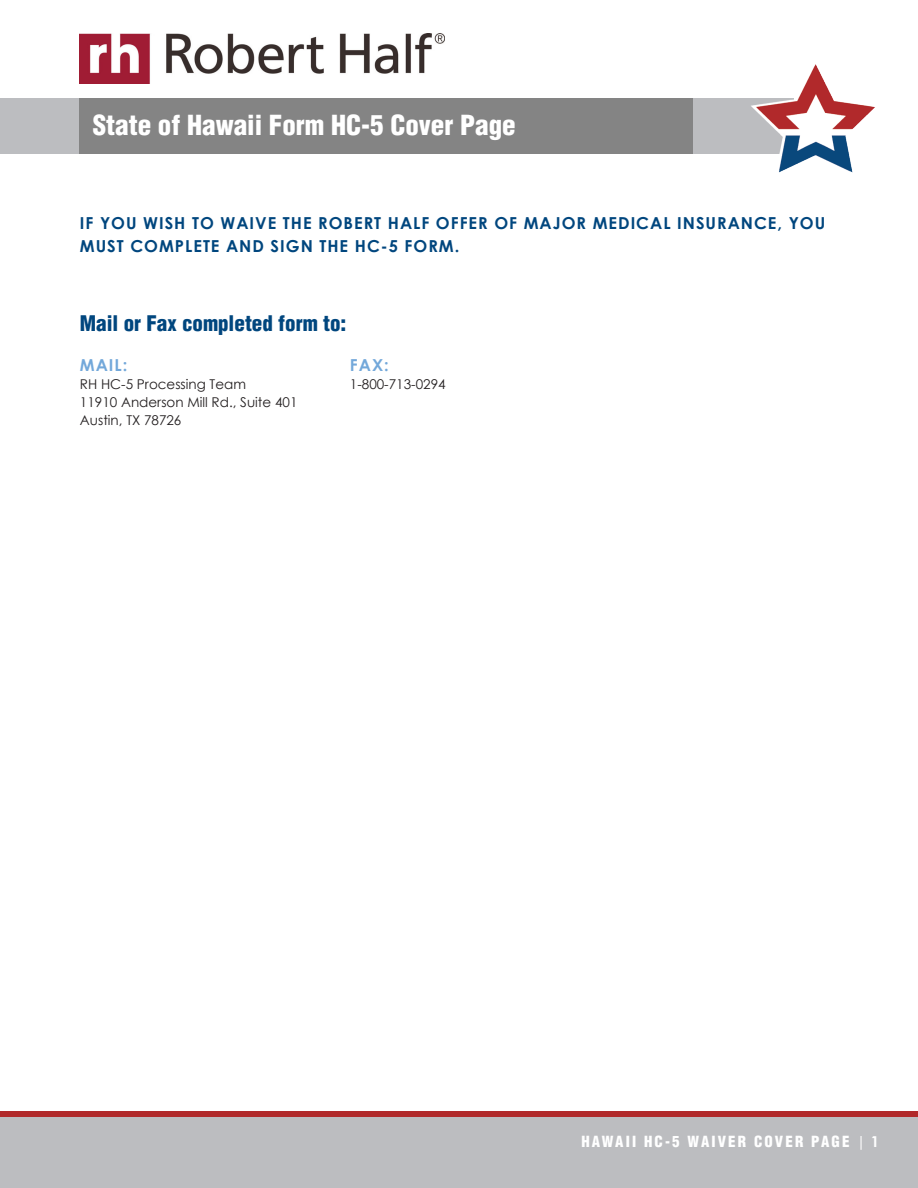
<style>
.page{position:relative;width:918px;height:1188px;background:#fff}
.page>*{position:absolute;margin:0;border:0;box-sizing:border-box;transform-origin:0 0}
.t1{font:900 condensed 27px "Helvetica LT Std";color:#fff}
.t2{font:900 condensed 21px "Helvetica LT Std";color:#00467e}
.t3{font:700 16.5px/22.5px "Century Gothic";letter-spacing:.06em;color:#00467e}
.t4{font:700 16.5px "Century Gothic";letter-spacing:.06em;color:#73a8da}
.t5{font:900 condensed 15px "Helvetica LT Std";letter-spacing:.14em;color:#fff}
.t6{font:13.5px "Century Gothic";color:#231f20}
.s1{font-family:"Century Gothic";font-weight:400;font-stretch:normal}
.s2{font-family:"Century Gothic";font-weight:700;font-stretch:normal}
</style>
<div class="page">
<div style="left:0;top:98px;width:794px;height:55px;background:#bcbdc0"></div>
<img style="left:747px;top:64px;width:128px;height:108px">
<div style="left:0;top:1117px;width:918px;height:71px;background:#bcbdc0"></div>
<div style="left:0;top:1111px;width:918px;height:6px;background:#b1292a"></div>
<div style="left:80px;top:98px;width:613px;height:55px;background:#848484"></div>
<img style="left:80px;top:33px;width:364px;height:50px">
<p class="t1" style="left:93px;top:108px;width:425px">State of Hawaii Form HC-5 Cover Page</p>
<p class="t3" style="left:80px;top:211px;width:747px">IF YOU WISH TO WAIVE THE ROBERT HALF OFFER OF MAJOR MEDICAL INSURANCE, YOU<br>MUST COMPLETE AND SIGN THE HC-5 FORM.</p>
<p class="t2" style="left:80px;top:310px;width:268px">Mail or Fax completed form to:</p>
<p class="t4" style="left:80px;top:353px;width:49px">MAIL:</p>
<p class="t4" style="left:350px;top:353px;width:40px">FAX:</p>
<p class="t6" style="left:80px;top:375px;width:168px">RH HC-5 Processing Team</p>
<p class="t6" style="left:350px;top:375px;width:97px">1-800-713-0294</p>
<p class="t6" style="left:80px;top:393px;width:219px">11910 Anderson Mill Rd., Suite 401</p>
<p class="t6" style="left:80px;top:411px;width:103px">Austin, TX 78726</p>
<p class="t5" style="left:581px;top:1132px;width:299px">HAWAII HC-5 WAIVER COVER PAGE <span class="s1">|</span> <span class="s2">1</span></p>
</div>
